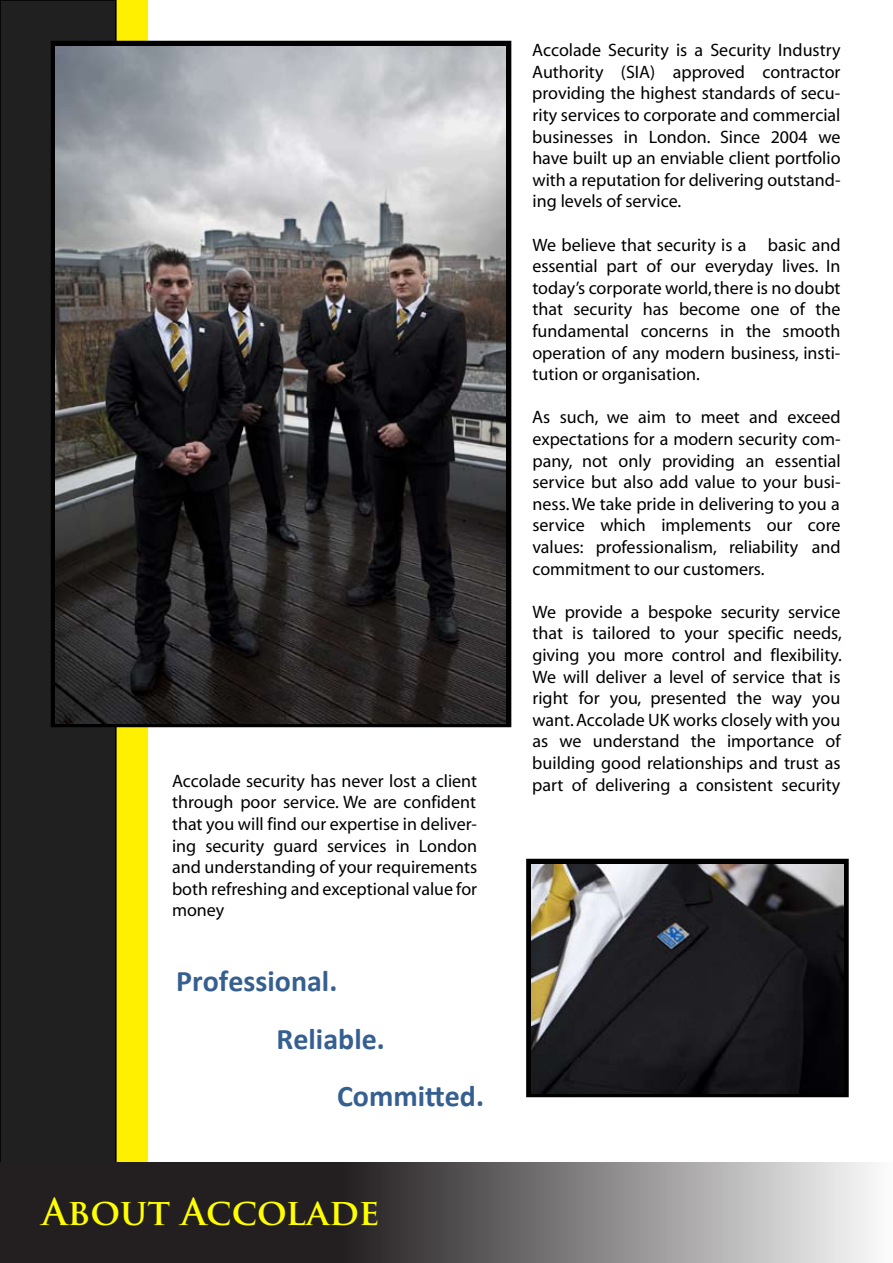
<style>
.page{position:relative;width:893px;height:1263px;background:#fff}
.page>*{position:absolute;margin:0;border:0;box-sizing:border-box;transform-origin:0 0}
.t1{font:700 36px "Trajan Pro";color:#ff0}
.t2{font:700 30px "Calibri";color:#365f91}
.t3{font:18px/21.6px "Myriad";color:#000;text-align:justify}
</style>
<div class="page">
<div style="left:116px;top:0;width:32px;height:1164px;background:#fff000"></div>
<div style="left:0;top:0;width:116px;height:1263px;background:#202020"></div>
<div style="left:0;top:0;width:117px;height:1263px;border:2px solid #000"></div>
<svg style="left:0;top:1162px;width:872px;height:101px;background:#625f60"></svg>
<div style="left:51px;top:41px;width:460px;height:686px;background:#000"></div>
<img style="left:55px;top:46px;width:451px;height:677px">
<div style="left:526px;top:859px;width:323px;height:238px;background:#000;border:2px solid #000"></div>
<img style="left:531px;top:864px;width:312px;height:230px">
<p class="t3" style="left:532px;top:40px;width:310px">Accolade Security is a Security Industry Authority (SIA) approved contractor providing the highest standards of secu&shy;rity services to corporate and commercial businesses in London. Since 2004 we have built up an enviable client portfolio with a reputation for delivering outstand&shy;ing levels of service.</p>
<p class="t3" style="left:532px;top:235px;width:310px">We believe that security is a basic and essential part of our everyday lives. In today’s corporate world, there is no doubt that security has become one of the fundamental concerns in the smooth operation of any modern business, insti&shy;tution or organisation.</p>
<p class="t3" style="left:532px;top:407px;width:310px">As such, we aim to meet and exceed expectations for a modern security com&shy;pany, not only providing an essential service but also add value to your busi&shy;ness. We take pride in delivering to you a service which implements our core values: professionalism, reliability and commitment to our customers.</p>
<p class="t3" style="left:532px;top:602px;width:311px">We provide a bespoke security service that is tailored to your specific needs, giving you more control and flexibility.<br>We will deliver a level of service that is right for you, presented the way you want. Accolade UK works closely with you as we understand the importance of building good relationships and trust as</p>
<p class="t3" style="left:172px;top:771px;width:306px">Accolade security has never lost a client</p>
<p class="t3" style="left:532px;top:775px;width:310px">part of delivering a consistent security</p>
<p class="t3" style="left:172px;top:792px;width:307px">through poor service. We are confident that you will find our expertise in deliver&shy;ing security guard services in London and understanding of your requirements both refreshing and exceptional value for money</p>
<p class="t2" style="left:176px;top:962px;width:163px">Professional.</p>
<p class="t2" style="left:277px;top:1019px;width:110px">Reliable.</p>
<p class="t2" style="left:337px;top:1077px;width:149px">Committed.</p>
<p class="t1" style="left:42px;top:1189px;width:339px">About Accolade</p>
</div>
